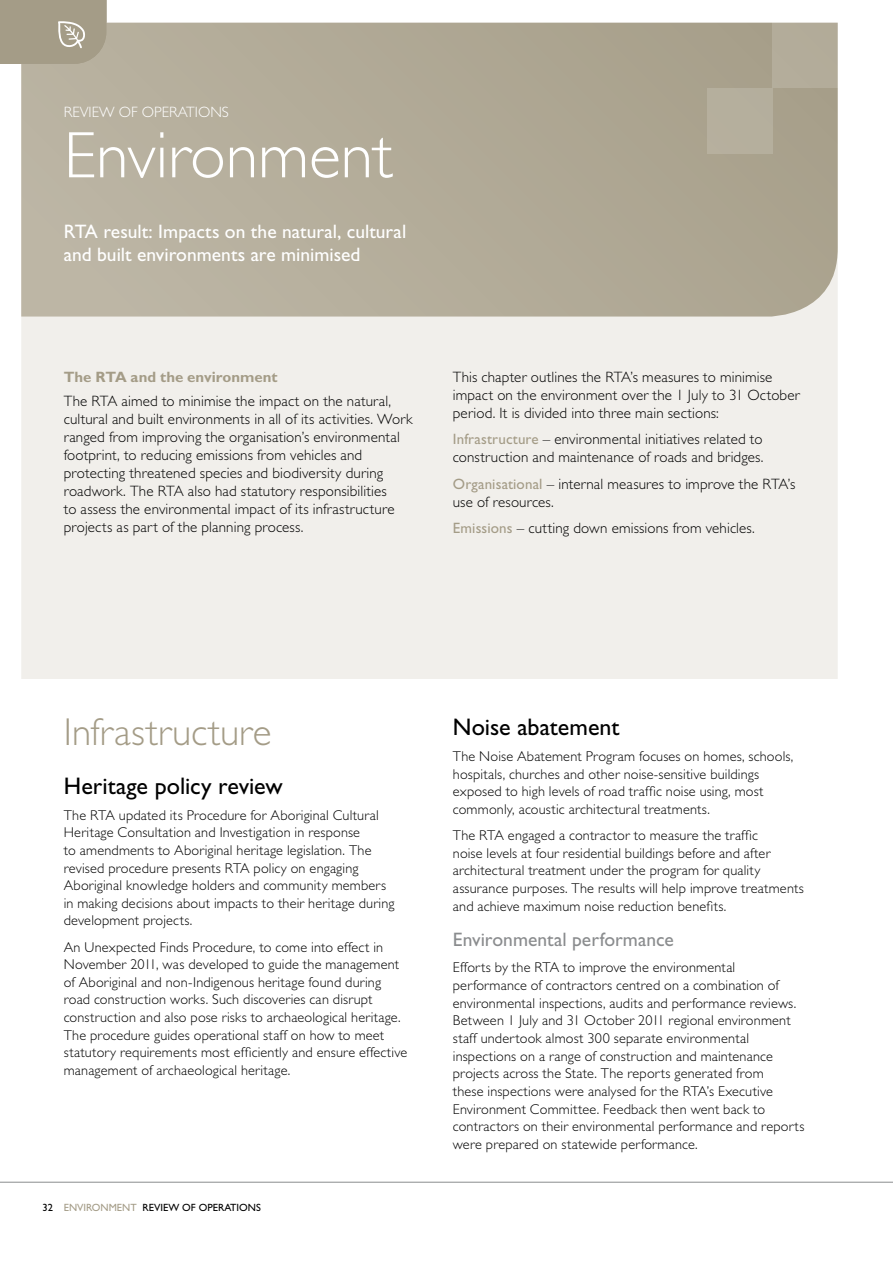
<style>
.page{position:relative;width:893px;height:1263px;background:#fff}
.page>*{position:absolute;margin:0;border:0;box-sizing:border-box;transform-origin:0 0}
.t1{font:300 66px "Gill Sans Std";color:#fff}
.t2{font:300 39px "Gill Sans Std";letter-spacing:.02em;color:#a49c87}
.t3{font:24px "Gill Sans Std";color:#000}
.t4{font:19.5px/22.5px "Gill Sans Std";color:#fff}
.t5{font:19.5px "Gill Sans Std";color:#8a8c8e}
.t6{font:300 15px/18px "Gill Sans Std";letter-spacing:.01em;color:#000}
.t7{font:700 15px "Gill Sans Std";color:#a49c87}
.t8{font:300 15px "Gill Sans Std";color:#fff}
.t9{font:300 14.25px/17.7px "Gill Sans Std";letter-spacing:.015em;color:#000}
.t10{font:10.5px "Gill Sans Std";color:#000}
.s1{font-weight:400;color:#a49c87}
.s2{color:#a49c87}
</style>
<div class="page">
<hr style="left:0;top:1182px;width:893px;height:1px;background:#8a8c8e">
<div style="left:21px;top:317px;width:817px;height:362px;background:#f1efeb"></div>
<svg style="left:21px;top:23px;width:817px;height:294px;background:#b2ab98"></svg>
<div style="left:707px;top:88px;width:65px;height:65px;background:#b5af9d"></div>
<div style="left:772px;top:23px;width:66px;height:65px;background:#b3ac9a"></div>
<svg style="left:0;top:0;width:106px;height:64px;background:#a79f8b"></svg>
<p class="t8" style="left:64px;top:103px;width:165px">revi ew of operations</p>
<h1 class="t1" style="left:64px;top:118px;width:332px">Environment</h1>
<h3 class="t4" style="left:64px;top:220px;width:12px">RTA</h3>
<h3 class="t4" style="left:64px;top:220px;width:344px;text-indent:40px">result: I mpacts on the natural, cultural and built environments are minimised</h3>
<p class="t7" style="left:64px;top:368px;width:43px">The RTA</p>
<p class="t7" style="left:131px;top:368px;width:148px">and the environment</p>
<p class="t6" style="left:64px;top:392px;width:350px">The RTA aimed to minimise the impact on the natural, cultural and built environments in all of its activities. Work ranged from improving the organisation’s environmental footprint, to reducing emissions from vehicles and protecting threatened species and biodiversity during roadwork. The RTA also had statutory responsibilities<br>to assess the environmental impact of its infrastructure projects as part of the planning process.</p>
<p class="t6" style="left:453px;top:368px;width:348px">This chapter outlines the RTA’s measures to minimise impact on the environment over the 1 July to 31 October period. It is divided into three main sections:</p>
<p class="t6" style="left:453px;top:430px;width:312px"><span class="s1">Infrastructure</span> – environmental initiatives related to construction and maintenance of roads and bridges.</p>
<p class="t6" style="left:453px;top:475px;width:344px"><span class="s1">Organisational</span> – internal measures to improve the RTA’s use of resources.</p>
<p class="t6" style="left:453px;top:519px;width:304px"><span class="s1">Emissions</span> – cutting down emissions from vehicles.</p>
<h2 class="t2" style="left:64px;top:710px;width:209px">Infrastructure</h2>
<h3 class="t3" style="left:64px;top:772px;width:220px">Heritage policy review</h3>
<p class="t9" style="left:64px;top:806px;width:332px">The RTA updated its Procedure for Aboriginal Cultural Heritage Consultation and Investigation in response<br>to amendments to Aboriginal heritage legislation. The revised procedure presents RTA policy on engaging Aboriginal knowledge holders and community members in making decisions about impacts to their heritage during development projects.</p>
<p class="t9" style="left:64px;top:938px;width:345px">An Unexpected Finds Procedure, to come into effect in<br>N ovember 2011, was developed to guide the management of Aboriginal and non-Indigenous heritage found during road construction works. Such discoveries can disrupt construction and also pose risks to archaeological heritage.<br>The procedure guides operational staff on how to meet statutory requirements most efficiently and ensure effective management of archaeological heritage.</p>
<p class="t10" style="left:43px;top:1201px;width:220px">32 <span class="s2">Environment</span> review of operations</p>
<h3 class="t3" style="left:453px;top:713px;width:168px">Noise abatement</h3>
<p class="t9" style="left:453px;top:748px;width:342px">The N oise Abatement Program focuses on homes, schools, hospitals, churches and other noise-sensitive buildings exposed to high levels of road traffic noise using, most commonly, acoustic architectural treatments.</p>
<p class="t9" style="left:453px;top:827px;width:353px">The RTA engaged a contractor to measure the traffic<br>noise levels at four residential buildings before and after architectural treatment under the program for quality assurance purposes. The results will help improve treatments and achieve maximum noise reduction benefits.</p>
<h3 class="t5" style="left:453px;top:928px;width:223px">Environmental performance</h3>
<p class="t9" style="left:453px;top:959px;width:353px">Efforts by the RTA to improve the environmental performance of contractors centred on a combination of environmental inspections, audits and performance reviews.<br>Between 1 July and 31 October 2011 regional environment staff undertook almost 300 separate environmental inspections on a range of construction and maintenance projects across the State. The reports generated from<br>these inspections were analysed for the RTA’s Executive Environment Committee. Feedback then went back to contractors on their environmental performance and reports were prepared on statewide performance.</p>
</div>
